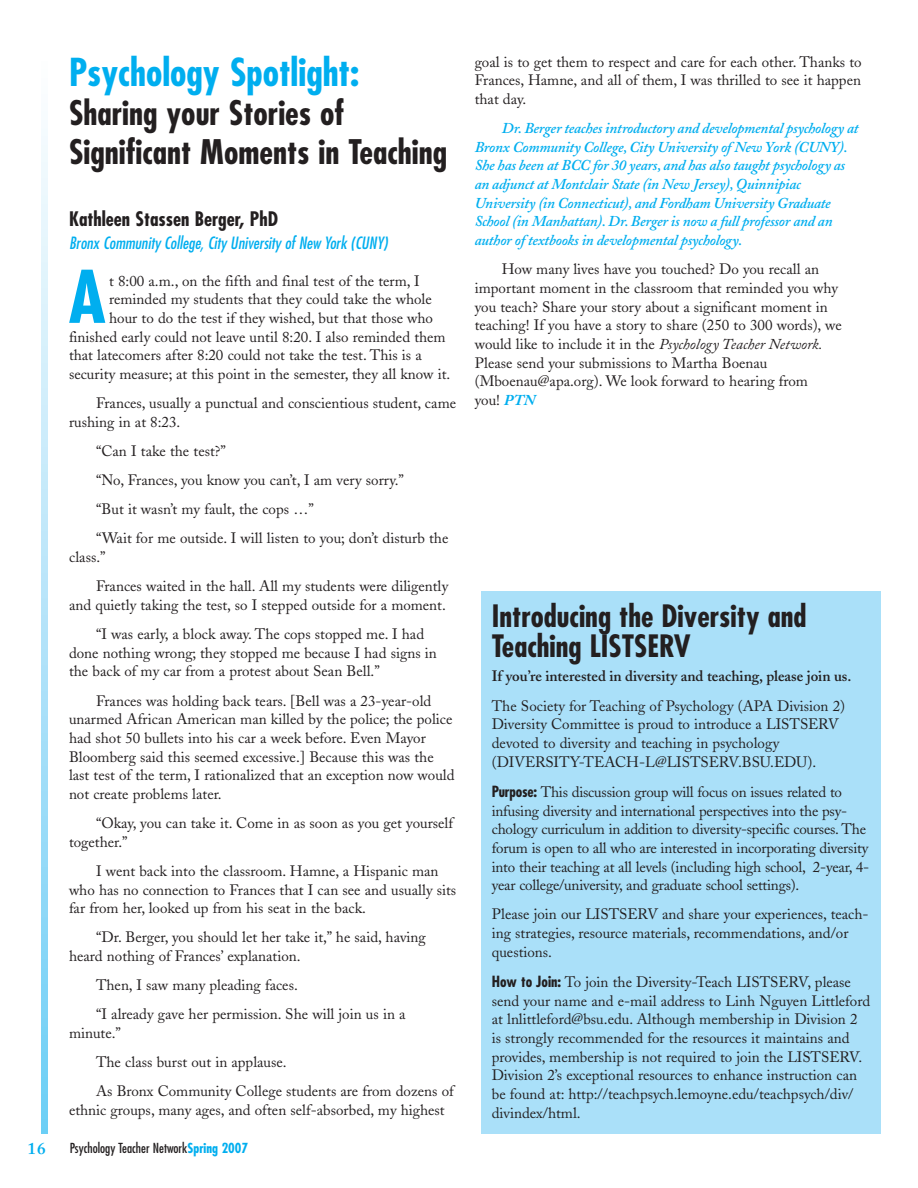
<style>
.page{position:relative;width:918px;height:1188px;background:#fff}
.page>*{position:absolute;margin:0;border:0;box-sizing:border-box;transform-origin:0 0}
.t1{font:700 condensed 70.65px "Futura";color:#00aeef}
.t2{font:700 condensed 37.5px "Futura";color:#00aeef}
.t3{font:700 condensed 33px/39px "Futura";color:#231f20}
.t4{font:700 condensed 30px/30px "Futura";color:#231f20}
.t5{font:700 condensed 19.5px "Futura";color:#231f20}
.t6{font:italic condensed 16.5px "Futura";color:#00aeef}
.t7{font:600 16.5px "Adobe Caslon";color:#00aeef;scale:1.05 1}
.t8{font:15px/18.6px "Adobe Caslon";color:#231f20}
.t9{font:italic 600 15px/18.6px "Adobe Caslon";letter-spacing:-.015em;color:#00aeef}
.t10{font:600 15px "Adobe Caslon";color:#231f20}
.t11{font:condensed 13.5px "Futura";color:#231f20}
.s1{font-weight:700;color:#00aeef}
.s2{font-style:italic}
.s3{font-weight:700;font-style:italic;color:#00aeef}
.s4{font-family:"Futura";font-weight:700;font-stretch:condensed}
</style>
<div class="page">
<div style="left:481px;top:592px;width:400px;height:542px;background:#aae0f9"></div>
<h2 class="t2" style="left:69px;top:55px;width:292px">Psychology Spotlight:</h2>
<h3 class="t3" style="left:69px;top:96px;width:380px">Sharing your Stories of<br>Significant Moments in Teaching</h3>
<h3 class="t5" style="left:69px;top:210px;width:211px">Kathleen Stassen Berger, PhD</h3>
<p class="t6" style="left:69px;top:235px;width:320px">Bronx Community College, City University of New York (CUNY)</p>
<h1 class="t1" style="left:69px;top:266px;width:39px">A</h1>
<p class="t8" style="left:109px;top:273px;width:312px">t 8:00 a.m., on the fifth and final test of the term, I</p>
<p class="t8" style="left:109px;top:292px;width:324px">reminded my students that they could take the whole</p>
<p class="t8" style="left:109px;top:310px;width:325px">hour to do the test if they wished, but that those who</p>
<p class="t8" style="left:69px;top:329px;width:378px">finished early could not leave until 8:20. I also reminded them</p>
<p class="t8" style="left:69px;top:348px;width:354px">that latecomers after 8:20 could not take the test. This is a</p>
<p class="t8" style="left:69px;top:366px;width:383px">security measure; at this point in the semester, they all know it.</p>
<p class="t8" style="left:69px;top:395px;width:389px;text-indent:27px">Frances, usually a punctual and conscientious student, came rushing in at 8:23.</p>
<p class="t8" style="left:96px;top:438px;width:354px;line-height:29.1px">“Can I take the test?”<br>“No, Frances, you know you can’t, I am very sorry.”<br>“But it wasn’t my fault, the cops …”<br>“Wait for me outside. I will listen to you; don’t disturb the</p>
<p class="t8" style="left:96px;top:544px;width:354px;line-height:29.1px;text-indent:-27px">class.”<br>Frances waited in the hall. All my students were diligently</p>
<p class="t8" style="left:69px;top:592px;width:378px;line-height:29.1px;text-align:center">and quietly taking the test, so I stepped outside for a moment. “I was early, a block away. The cops stopped me. I had</p>
<p class="t8" style="left:69px;top:645px;width:369px">done nothing wrong; they stopped me because I had signs in the back of my car from a protest about Sean Bell.”</p>
<p class="t8" style="left:69px;top:693px;width:387px;text-indent:27px">Frances was holding back tears. [Bell was a 23-year-old unarmed African American man killed by the police; the police had shot 50 bullets into his car a week before. Even Mayor Bloomberg said this seemed excessive.] Because this was the last test of the term, I rationalized that an exception now would not create problems later.</p>
<p class="t8" style="left:69px;top:815px;width:386px;text-indent:27px">“Okay, you can take it. Come in as soon as you get yourself together.”</p>
<p class="t8" style="left:69px;top:863px;width:389px;text-indent:27px">I went back into the classroom. Hamne, a Hispanic man who has no connection to Frances that I can see and usually sits far from her, looked up from his seat in the back.</p>
<p class="t8" style="left:69px;top:930px;width:358px;text-indent:27px">“Dr. Berger, you should let her take it,” he said, having heard nothing of Frances’ explanation.</p>
<p class="t8" style="left:96px;top:972px;width:311px;line-height:29.1px">Then, I saw many pleading faces.<br>“I already gave her permission. She will join us in a</p>
<p class="t8" style="left:96px;top:1020px;width:359px;line-height:29.1px;text-indent:-27px">minute.”<br>The class burst out in applause.<br>As Bronx Community College students are from dozens of</p>
<p class="t8" style="left:69px;top:1102px;width:377px">ethnic groups, many ages, and often self-absorbed, my highest</p>
<p class="t7" style="left:28px;top:1143px;width:19px">16</p>
<p class="t11" style="left:70px;top:1142px;width:180px">Psychology Teacher Network<span class="s1">Spring 2007</span></p>
<p class="t8" style="left:475px;top:54px;width:388px;text-align:justify">goal is to get them to respect and care for each other. Thanks to Frances, Hamne, and all of them, I was thrilled to see it happen that day.</p>
<p class="t9" style="left:475px;top:121px;width:385px;text-indent:27px">Dr. Berger teaches introductory and developmental psychology at Bronx Community College, City University of New York (CUNY).<br>She has been at BCC for 30 years, and has also taught psychology as an adjunct at Montclair State (in New Jersey), Quinnipiac University (in Connecticut), and Fordham University Graduate School (in Manhattan). Dr. Berger is now a full professor and an author of textbooks in developmental psychology.</p>
<p class="t8" style="left:475px;top:262px;width:369px;text-indent:27px">How many lives have you touched? Do you recall an important moment in the classroom that reminded you why you teach? Share your story about a significant moment in teaching! If you have a story to share (250 to 300 words), we would like to include it in the <span class="s2">Psychology Teacher Network.<br></span>Please send your submissions to Martha Boenau (Mboenau@apa.org). We look forward to hearing from<br>you! <span class="s3">PTN</span></p>
<h3 class="t4" style="left:492px;top:603px;width:316px">Introducing the Diversity and<br>Teaching LISTSERV</h3>
<p class="t10" style="left:492px;top:671px;width:361px">If you’re interested in diversity and teaching, please join us.</p>
<p class="t8" style="left:492px;top:698px;width:355px">The Society for Teaching of Psychology (APA Division 2)<br>Diversity Committee is proud to introduce a LISTSERV devoted to diversity and teaching in psychology (DIVERSITY-TEACH-L@LISTSERV.BSU.EDU).</p>
<p class="t8" style="left:492px;top:784px;width:379px"><span class="s4">Purpose:</span> This discussion group will focus on issues related to infusing diversity and international perspectives into the psy&shy;chology curriculum in addition to diversity-specific courses. The forum is open to all who are interested in incorporating diversity into their teaching at all levels (including high school, 2-year, 4- year college/university, and graduate school settings).</p>
<p class="t8" style="left:492px;top:907px;width:378px">Please join our LISTSERV and share your experiences, teach&shy;ing strategies, resource materials, recommendations, and/or questions.</p>
<p class="t8" style="left:492px;top:974px;width:380px"><span class="s4">How to Join:</span> To join the Diversity-Teach LISTSERV, please send your name and e-mail address to Linh Nguyen Littleford at lnlittleford@bsu.edu. Although membership in Division 2 is strongly recommended for the resources it maintains and provides, membership is not required to join the LISTSERV.<br>Division 2’s exceptional resources to enhance instruction can be found at: http://teachpsych.lemoyne.edu/teachpsych/div/ divindex/html.</p>
</div>
